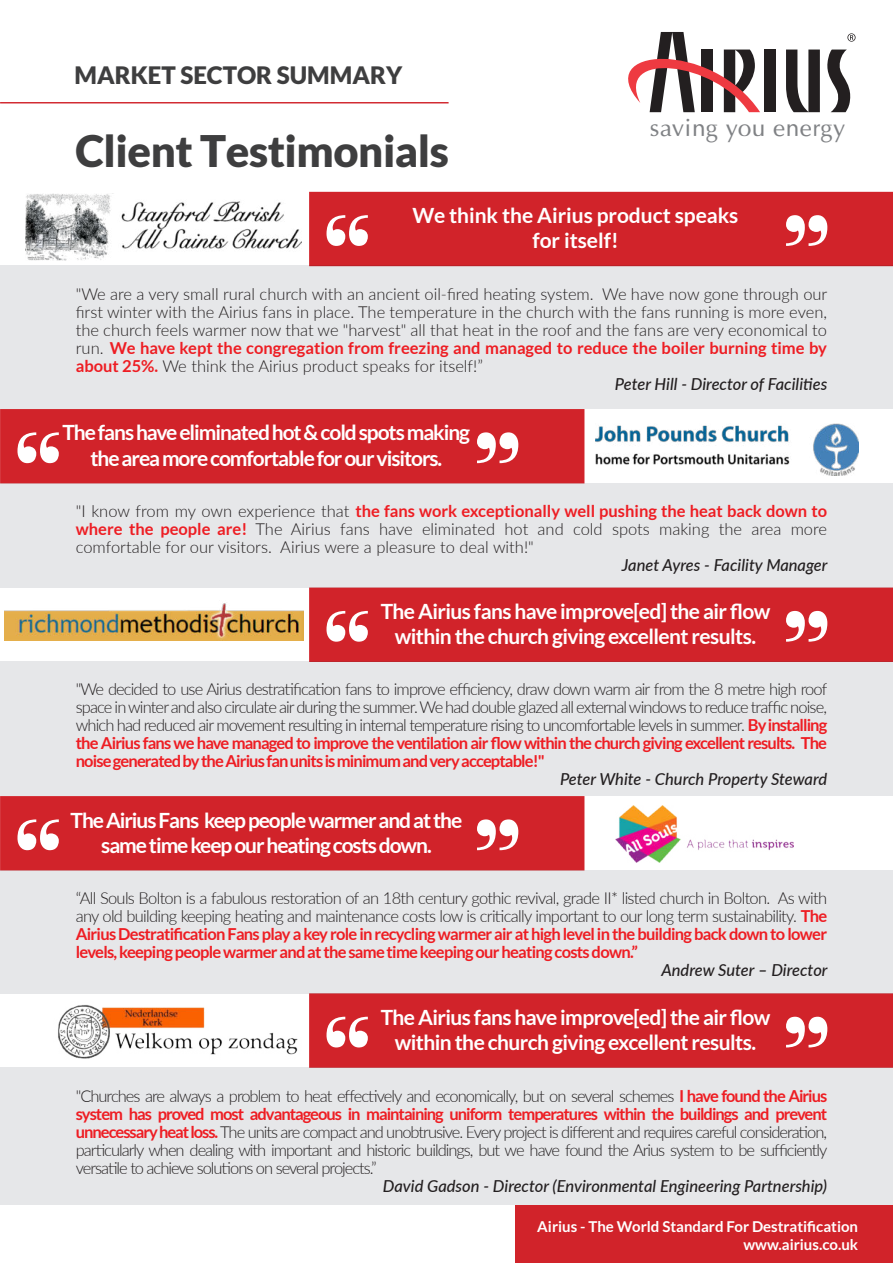
<style>
.page{position:relative;width:893px;height:1263px;background:#fff}
.page>*{position:absolute;margin:0;border:0;box-sizing:border-box;transform-origin:0 0}
.t1{font:900 43.5px "Lato";letter-spacing:-.01em;color:#3e3e3f}
.t2{font:24.15px "Optima";letter-spacing:.02em;color:#808285}
.t3{font:900 24px "Lato";color:#3e3e3f}
.t4{font:700 21px/25.2px "Lato";letter-spacing:-.03em;color:#fff;text-align:center}
.t5{font:700 21px/25.2px "Lato";letter-spacing:-.05em;color:#fff;text-align:center}
.t6{font:700 21px/25.2px "Lato";letter-spacing:-.005em;color:#fff;text-align:center}
.t7{font:300 16.5px/18px "Lato";color:#231f20;text-align:justify}
.t8{font:italic 500 16.5px "Lato";color:#231f20}
.t9{font:700 16.5px "Lato";color:#ee1d23}
.t10{font:700 15px/18px "Lato";color:#fff;text-align:right}
.s1{font-weight:300;color:#231f20}
.s2{font-weight:700;color:#ee1d23}
</style>
<div class="page">
<hr style="left:0;top:102px;width:449px;height:1px;background:#d1232a">
<div style="left:764px;top:50px;width:11px;height:62px;background:#231f20"></div>
<svg style="left:786px;top:50px;width:65px;height:62px"></svg>
<svg style="left:628px;top:32px;width:132px;height:80px"></svg>
<svg style="left:847px;top:33px;width:9px;height:9px"></svg>
<div style="left:516px;top:1205px;width:377px;height:58px;background:#d1232a"></div>
<div style="left:0;top:266px;width:893px;height:143px;background:#e6e7e9"></div>
<div style="left:309px;top:192px;width:584px;height:74px;background:#d1232a"></div>
<svg style="left:786px;top:215px;width:41px;height:31px"></svg>
<svg style="left:326px;top:215px;width:42px;height:31px"></svg>
<img style="left:25px;top:194px;width:276px;height:66px">
<div style="left:0;top:483px;width:893px;height:104px;background:#e6e7e9"></div>
<div style="left:0;top:409px;width:584px;height:74px;background:#d1232a"></div>
<svg style="left:477px;top:432px;width:41px;height:31px"></svg>
<svg style="left:17px;top:432px;width:42px;height:31px"></svg>
<img style="left:595px;top:423px;width:263px;height:52px">
<div style="left:0;top:870px;width:893px;height:123px;background:#e6e7e9"></div>
<div style="left:0;top:796px;width:584px;height:74px;background:#d1232a"></div>
<svg style="left:477px;top:819px;width:41px;height:31px"></svg>
<svg style="left:17px;top:819px;width:42px;height:31px"></svg>
<img style="left:615px;top:805px;width:178px;height:57px">
<div style="left:0;top:662px;width:893px;height:134px;background:#e6e7e9"></div>
<div style="left:309px;top:587px;width:584px;height:75px;background:#d1232a"></div>
<svg style="left:786px;top:611px;width:41px;height:31px"></svg>
<svg style="left:326px;top:611px;width:42px;height:31px"></svg>
<img style="left:5px;top:603px;width:298px;height:38px">
<div style="left:0;top:1067px;width:893px;height:137px;background:#e6e7e9"></div>
<div style="left:309px;top:993px;width:584px;height:75px;background:#d1232a"></div>
<svg style="left:786px;top:1017px;width:41px;height:30px"></svg>
<svg style="left:326px;top:1017px;width:42px;height:30px"></svg>
<img style="left:58px;top:1005px;width:240px;height:54px">
<h3 class="t3" style="left:74px;top:66px;width:329px">MARKET SECTOR SUMMARY</h3>
<h1 class="t1" style="left:76px;top:134px;width:375px">Client Testimonials</h1>
<h2 class="t2" style="left:650px;top:117px;width:197px">saving you energy</h2>
<p class="t6" style="left:413px;top:204px;width:327px">We think the Airius product speaks for itself!</p>
<p class="t7" style="left:76px;top:284px;width:753px">"We are a very small rural church with an ancient oil-fired heating system. We have now gone through our</p>
<p class="t7" style="left:76px;top:302px;width:753px">first winter with the Airius fans in place. The temperature in the church with the fans running is more even,</p>
<p class="t7" style="left:76px;top:320px;width:753px">the church feels warmer now that we "harvest" all that heat in the roof and the fans are very economical to</p>
<p class="t9" style="left:76px;top:341px;width:753px"><span class="s1">run.</span> We have kept the congregation from freezing and managed to reduce the boiler burning time by</p>
<p class="t7" style="left:76px;top:356px;width:409px"><span class="s2">about 25%.</span> We think the Airius product speaks for itself!”</p>
<p class="t8" style="left:615px;top:372px;width:214px">Peter Hill - Director of Facilities</p>
<p class="t5" style="left:63px;top:421px;width:409px">The fans have eliminated hot &amp; cold spots making the area more comfortable for our visitors.</p>
<p class="t7" style="left:76px;top:502px;width:753px">"I know from my own experience that <span class="s2">the fans work exceptionally well pushing the heat back down to where the people are!</span> The Airius fans have eliminated hot and cold spots making the area more comfortable for our visitors. Airius were a pleasure to deal with!"</p>
<p class="t8" style="left:622px;top:553px;width:207px">Janet Ayres - Facility Manager</p>
<p class="t4" style="left:381px;top:598px;width:391px">The Airius fans have improve[ed] the air flow within the church giving excellent results.</p>
<p class="t7" style="left:76px;top:680px;width:753px">"We decided to use Airius destratification fans to improve efficiency, draw down warm air from the 8 metre high roof space in winter and also circulate air during the summer. We had double glazed all external windows to reduce traffic noise, which had reduced air movement resulting in internal temperature rising to uncomfortable levels in summer. <span class="s2">By installing the Airius fans we have managed to improve the ventilation air flow within the church giving excellent results. The noise generated by the Airius fan units is minimum and very acceptable!"</span></p>
<p class="t8" style="left:560px;top:773px;width:269px">Peter White - Church Property Steward</p>
<p class="t5" style="left:71px;top:808px;width:393px">The Airius Fans keep people warmer and at the same time keep our heating costs down.</p>
<p class="t7" style="left:76px;top:888px;width:753px">“All Souls Bolton is a fabulous restoration of an 18th century gothic revival, grade II* listed church in Bolton. As with any old building keeping heating and maintenance costs low is critically important to our long term sustainability. <span class="s2">The Airius Destratification Fans play a key role in recycling warmer air at high level in the building back down to lower levels, keeping people warmer and at the same time keeping our heating costs down.”</span></p>
<p class="t8" style="left:661px;top:964px;width:168px">Andrew Suter – Director</p>
<p class="t4" style="left:381px;top:1004px;width:391px">The Airius fans have improve[ed] the air flow within the church giving excellent results.</p>
<p class="t7" style="left:76px;top:1086px;width:753px">"Churches are always a problem to heat effectively and economically, but on several schemes <span class="s2">I have found the Airius system has proved most advantageous in maintaining uniform temperatures within the buildings and prevent unnecessary heat loss.</span> The units are compact and unobtrusive. Every project is different and requires careful consideration, particularly when dealing with important and historic buildings, but we have found the Arius system to be sufficiently versatile to achieve solutions on several projects.”</p>
<p class="t8" style="left:383px;top:1174px;width:446px">David Gadson - Director (Environmental Engineering Partnership)</p>
<p class="t10" style="left:537px;top:1217px;width:322px">Airius - The World Standard For Destratification www.airius.co.uk</p>
</div>
